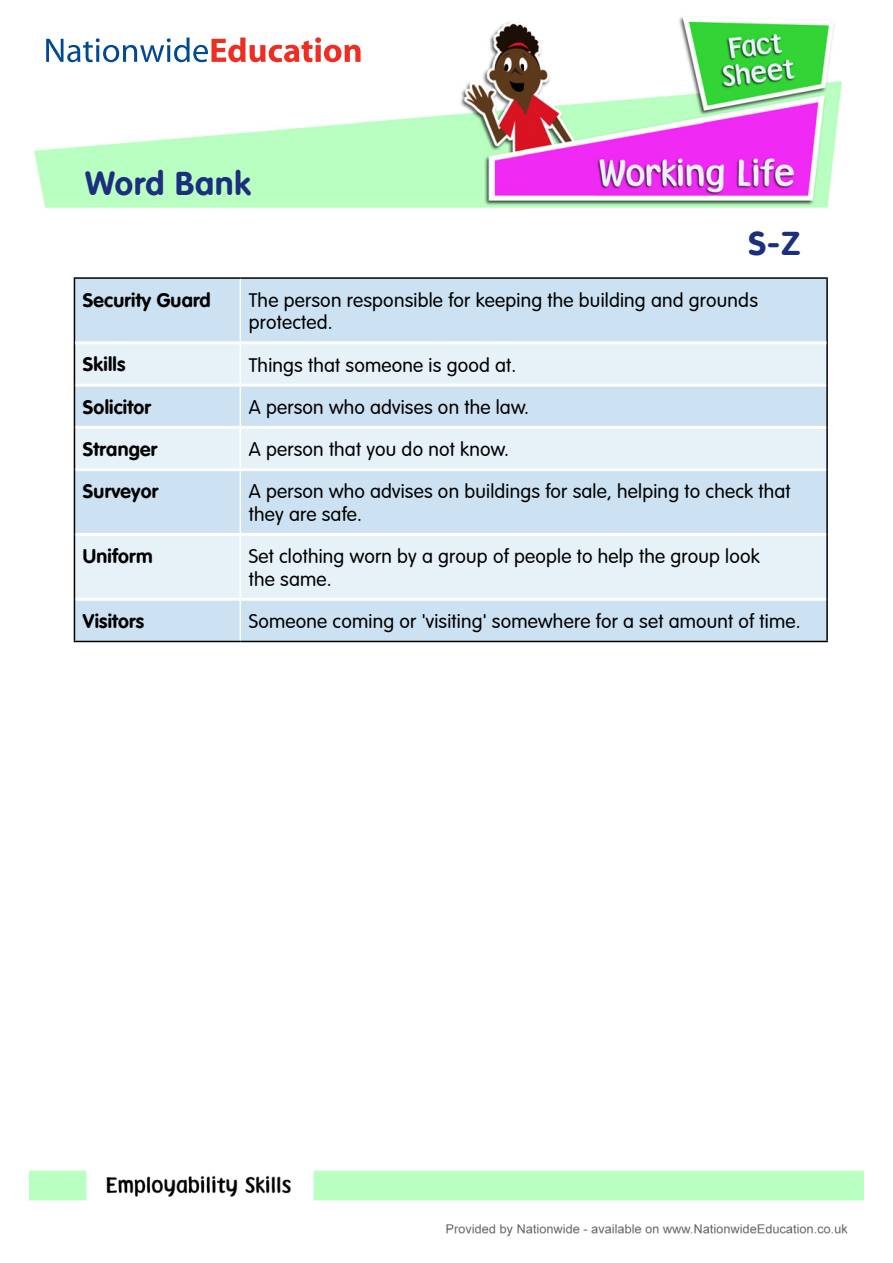
<style>
.page{position:relative;width:893px;height:1263px;background:#fff}
.page>*{position:absolute;margin:0;border:0;box-sizing:border-box;transform-origin:0 0}
.t1{font:33px "DBDAVAGTT Bold";letter-spacing:.03em;color:#1c2f7e}
.t2{font:19.5px/22.5px "DBDAVAGTT Light";letter-spacing:.01em;color:#000}
.t3{font:19.5px "DBDAVAGTT Bold";letter-spacing:.01em;color:#000}
</style>
<div class="page">
<img style="left:34px;top:17px;width:808px;height:191px">
<svg style="left:46px;top:37px;width:315px;height:25px"></svg>
<img style="left:30px;top:1170px;width:834px;height:67px">
<div style="left:75px;top:279px;width:751px;height:362px;background:#cce2f2"></div>
<svg style="left:75px;top:344px;width:751px;height:254px;background:#dae9f4"></svg>
<hr style="left:240px;top:279px;width:1px;height:62px;background:#fff">
<hr style="left:240px;top:387px;width:1px;height:39px;background:#fff">
<hr style="left:240px;top:471px;width:1px;height:62px;background:#fff">
<hr style="left:240px;top:601px;width:1px;height:40px;background:#fff">
<hr style="left:240px;top:344px;width:1px;height:40px;background:#fff">
<hr style="left:75px;top:384px;width:165px;height:3px;background:#fff">
<hr style="left:240px;top:384px;width:586px;height:3px;background:#fff">
<hr style="left:75px;top:426px;width:165px;height:3px;background:#fff">
<hr style="left:240px;top:426px;width:586px;height:3px;background:#fff">
<hr style="left:240px;top:429px;width:1px;height:39px;background:#fff">
<hr style="left:75px;top:468px;width:165px;height:3px;background:#fff">
<hr style="left:240px;top:468px;width:586px;height:3px;background:#fff">
<hr style="left:75px;top:533px;width:165px;height:3px;background:#fff">
<hr style="left:240px;top:533px;width:586px;height:3px;background:#fff">
<hr style="left:240px;top:536px;width:1px;height:62px;background:#fff">
<hr style="left:75px;top:598px;width:165px;height:3px;background:#fff">
<hr style="left:240px;top:598px;width:586px;height:3px;background:#fff">
<hr style="left:74px;top:279px;width:1px;height:64px;background:#000">
<hr style="left:826px;top:279px;width:2px;height:64px;background:#000">
<hr style="left:74px;top:343px;width:1px;height:42px;background:#000">
<hr style="left:826px;top:343px;width:2px;height:42px;background:#000">
<hr style="left:74px;top:385px;width:1px;height:42px;background:#000">
<hr style="left:826px;top:385px;width:2px;height:42px;background:#000">
<hr style="left:74px;top:427px;width:1px;height:43px;background:#000">
<hr style="left:826px;top:427px;width:2px;height:43px;background:#000">
<hr style="left:74px;top:470px;width:1px;height:64px;background:#000">
<hr style="left:826px;top:470px;width:2px;height:64px;background:#000">
<hr style="left:74px;top:534px;width:1px;height:65px;background:#000">
<hr style="left:826px;top:534px;width:2px;height:65px;background:#000">
<hr style="left:74px;top:599px;width:1px;height:42px;background:#000">
<hr style="left:826px;top:599px;width:2px;height:42px;background:#000">
<hr style="left:74px;top:641px;width:166px;height:1px;background:#000">
<hr style="left:240px;top:641px;width:588px;height:1px;background:#000">
<hr style="left:75px;top:341px;width:165px;height:3px;background:#fff">
<hr style="left:240px;top:341px;width:586px;height:3px;background:#fff">
<hr style="left:74px;top:277px;width:166px;height:2px;background:#000">
<hr style="left:240px;top:277px;width:588px;height:2px;background:#000">
<h1 class="t1" style="left:85px;top:164px;width:167px">Word Bank</h1>
<h1 class="t1" style="left:748px;top:224px;width:54px">S-Z</h1>
<p class="t3" style="left:83px;top:288px;width:129px">Security Guard</p>
<p class="t2" style="left:249px;top:289px;width:511px">The person responsible for keeping the building and grounds protected.</p>
<p class="t3" style="left:83px;top:353px;width:44px">Skills</p>
<p class="t2" style="left:249px;top:353px;width:269px">Things that someone is good at.</p>
<p class="t3" style="left:83px;top:395px;width:69px">Solicitor</p>
<p class="t2" style="left:249px;top:396px;width:282px">A person who advises on the law.</p>
<p class="t3" style="left:83px;top:438px;width:76px">Stranger</p>
<p class="t2" style="left:249px;top:438px;width:262px">A person that you do not know.</p>
<p class="t3" style="left:83px;top:480px;width:77px">Surveyor</p>
<p class="t2" style="left:249px;top:480px;width:543px">A person who advises on buildings for sale, helping to check that they are safe.</p>
<p class="t3" style="left:83px;top:545px;width:71px">Uniform</p>
<p class="t2" style="left:249px;top:545px;width:513px">Set clothing worn by a group of people to help the group look the same.</p>
<p class="t3" style="left:83px;top:610px;width:63px">Visitors</p>
<p class="t2" style="left:249px;top:610px;width:553px">Someone coming or 'visiting' somewhere for a set amount of time.</p>
</div>
